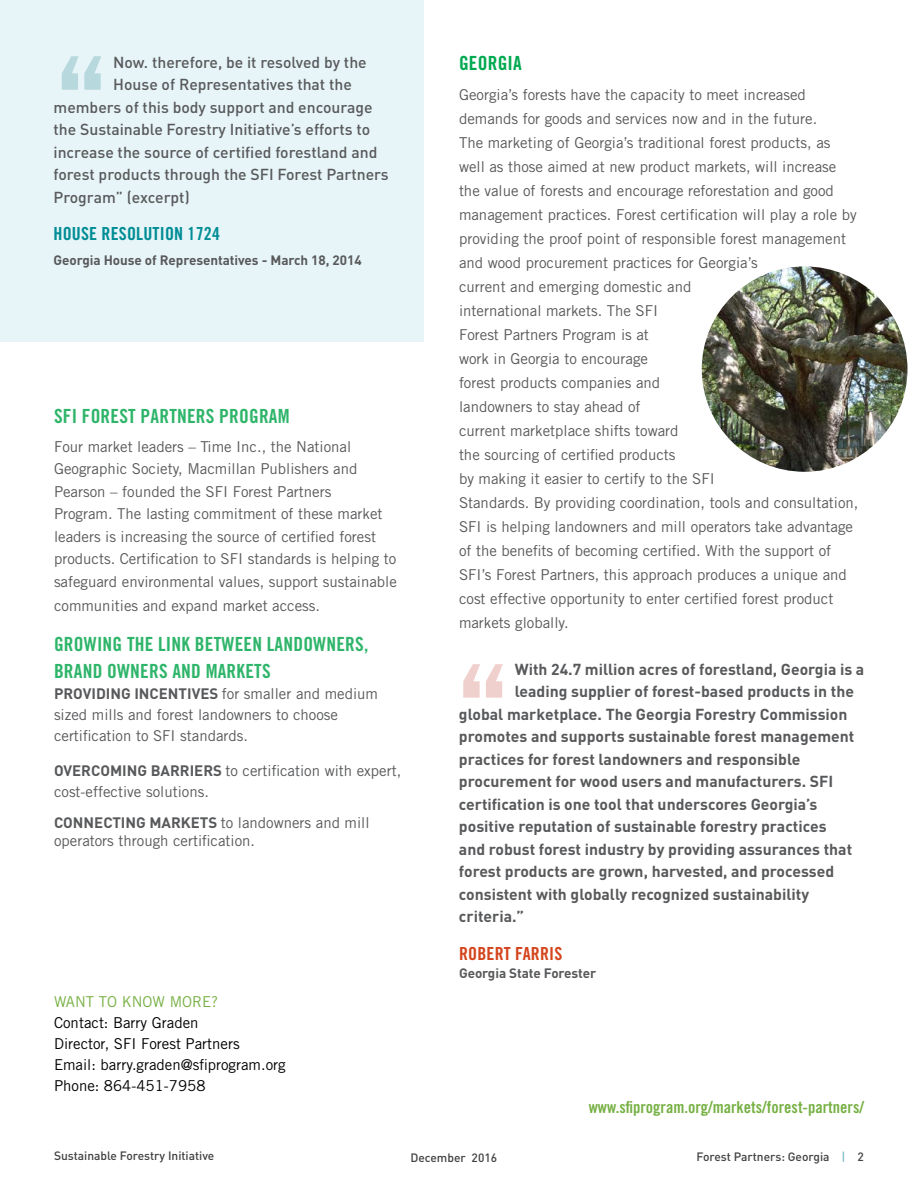
<style>
.page{position:relative;width:918px;height:1188px;background:#fff}
.page>*{position:absolute;margin:0;border:0;box-sizing:border-box;transform-origin:0 0}
.t1{font:19.5px/27px "Trade Gothic Bold Cond Twenty";letter-spacing:.01em;color:#2eb56a}
.t2{font:19.5px "Trade Gothic Bold Cond Twenty";letter-spacing:.01em;color:#00a94f}
.t3{font:18px "Trade Gothic Bold Cond Twenty";letter-spacing:.01em;color:#008d95}
.t4{font:18px "Trade Gothic Bold Cond Twenty";letter-spacing:.01em;color:#d4451d}
.t5{font:16.5px "Trade Gothic Bold Cond Twenty";color:#76b043}
.t6{font:700 15.75px "DIN";color:#58595b}
.t7{font:500 15.75px "DIN";color:#58595b}
.t8{font:15px/24px "Trade Gothic";color:#58595b}
.t9{font:15px/21px "Trade Gothic";color:#000}
.t10{font:700 15px "DIN";color:#58595b}
.t11{font:15px "Trade Gothic";color:#76b043}
.t12{font:700 13.5px "DIN";letter-spacing:-.005em;color:#58595b}
.t13{font:500 12px "DIN";color:#414042}
.s1{font-family:"Trade Gothic";font-weight:400}
.s2{font-family:"DIN";font-weight:700}
.s3{color:#78bbc2}
</style>
<div class="page">
<div style="left:0;top:0;width:423px;height:342px;background:#e7f5f8"></div>
<svg style="left:62px;top:56px;width:39px;height:34px"></svg>
<img style="left:702px;top:266px;width:206px;height:206px;border-radius:103px">
<svg style="left:463px;top:664px;width:40px;height:34px"></svg>
<p class="t7" style="left:113px;top:52px;width:255px">Now. therefore, be it resolved by the</p>
<p class="t7" style="left:113px;top:75px;width:240px">House of Representatives that the</p>
<p class="t7" style="left:54px;top:97px;width:321px">members of this body support and encourage</p>
<p class="t7" style="left:54px;top:120px;width:318px">the Sustainable Forestry Initiative’s efforts to</p>
<p class="t7" style="left:54px;top:142px;width:325px">increase the source of certified forestland and</p>
<p class="t7" style="left:54px;top:165px;width:337px">forest products through the SFI Forest Partners</p>
<p class="t7" style="left:54px;top:187px;width:138px">Program” (excerpt)</p>
<p class="t3" style="left:54px;top:223px;width:168px">HOUSE RESOLUTION 1724</p>
<p class="t12" style="left:54px;top:251px;width:310px">Georgia House of Representatives - March 18, 2014</p>
<h1 class="t1" style="left:54px;top:402px;width:237px">SFI FOREST PARTNERS PROGRAM</h1>
<p class="t8" style="left:54px;top:435px;width:344px;line-height:22.5px">Four market leaders – Time Inc., the National Geographic Society, Macmillan Publishers and Pearson – founded the SFI Forest Partners<br>Program. The lasting commitment of these market leaders is increasing the source of certified forest products. Certification to SFI standards is helping to safeguard environmental values, support sustainable</p>
<p class="t8" style="left:54px;top:593px;width:268px">communities and expand market access.</p>
<h1 class="t1" style="left:54px;top:631px;width:316px">GROWING THE LINK BETWEEN LANDOWNERS,<br>BRAND OWNERS AND MARKETS</h1>
<p class="t10" style="left:54px;top:684px;width:326px">PROVIDING INCENTIVES <span class="s1">for smaller and medium</span></p>
<p class="t8" style="left:54px;top:704px;width:286px;line-height:21px">sized mills and forest landowners to choose certification to SFI standards.</p>
<p class="t8" style="left:54px;top:760px;width:349px;line-height:21px"><span class="s2">OVERCOMING BARRIERS</span> to certification with expert, cost-effective solutions.</p>
<p class="t8" style="left:54px;top:814px;width:317px;line-height:18px"><span class="s2">CONNECTING MARKETS</span> to landowners and mill operators through certification.</p>
<p class="t11" style="left:54px;top:993px;width:166px">WANT TO KNOW MORE?</p>
<p class="t9" style="left:54px;top:1012px;width:233px">Contact: Barry Graden<br>Director, SFI Forest Partners<br>Email: barry.graden@sfiprogram.org<br>Phone: 864-451-7958</p>
<h1 class="t2" style="left:459px;top:51px;width:64px">GEORGIA</h1>
<p class="t8" style="left:459px;top:83px;width:401px">Georgia’s forests have the capacity to meet increased demands for goods and services now and in the future.<br>The marketing of Georgia’s traditional forest products, as well as those aimed at new product markets, will increase the value of forests and encourage reforestation and good management practices. Forest certification will play a role by providing the proof point of responsible forest management and wood procurement practices for Georgia’s<br>current and emerging domestic and<br>international markets. The SFI<br>Forest Partners Program is at<br>work in Georgia to encourage<br>forest products companies and<br>landowners to stay ahead of<br>current marketplace shifts toward<br>the sourcing of certified products<br>by making it easier to certify to the SFI<br>Standards. By providing coordination, tools and consultation, SFI is helping landowners and mill operators take advantage of the benefits of becoming certified. With the support of SFI’s Forest Partners, this approach produces a unique and cost effective opportunity to enter certified forest product markets globally.</p>
<p class="t6" style="left:515px;top:659px;width:351px">With 24.7 million acres of forestland, Georgia is a</p>
<p class="t6" style="left:515px;top:681px;width:341px">leading supplier of forest-based products in the</p>
<p class="t6" style="left:459px;top:704px;width:390px">global marketplace. The Georgia Forestry Commission</p>
<p class="t6" style="left:459px;top:726px;width:397px">promotes and supports sustainable forest management</p>
<p class="t6" style="left:459px;top:749px;width:343px">practices for forest landowners and responsible</p>
<p class="t6" style="left:459px;top:771px;width:376px">procurement for wood users and manufacturers. SFI</p>
<p class="t6" style="left:459px;top:794px;width:360px">certification is one tool that underscores Georgia’s</p>
<p class="t6" style="left:459px;top:816px;width:369px">positive reputation of sustainable forestry practices</p>
<p class="t6" style="left:459px;top:839px;width:395px">and robust forest industry by providing assurances that</p>
<p class="t6" style="left:459px;top:861px;width:377px">forest products are grown, harvested, and processed</p>
<p class="t6" style="left:459px;top:884px;width:352px">consistent with globally recognized sustainability</p>
<p class="t6" style="left:459px;top:906px;width:67px">criteria.”</p>
<p class="t4" style="left:459px;top:942px;width:105px">ROBERT FARRIS</p>
<p class="t12" style="left:459px;top:964px;width:139px">Georgia State Forester</p>
<p class="t5" style="left:589px;top:1098px;width:277px">www.sfiprogram.org/markets/forest-partners/</p>
<p class="t13" style="left:54px;top:1148px;width:162px">Sustainable Forestry Initiative</p>
<p class="t13" style="left:697px;top:1149px;width:169px">Forest Partners: Georgia <span class="s3">|</span> 2</p>
<p class="t13" style="left:410px;top:1150px;width:88px">December 2016</p>
</div>
